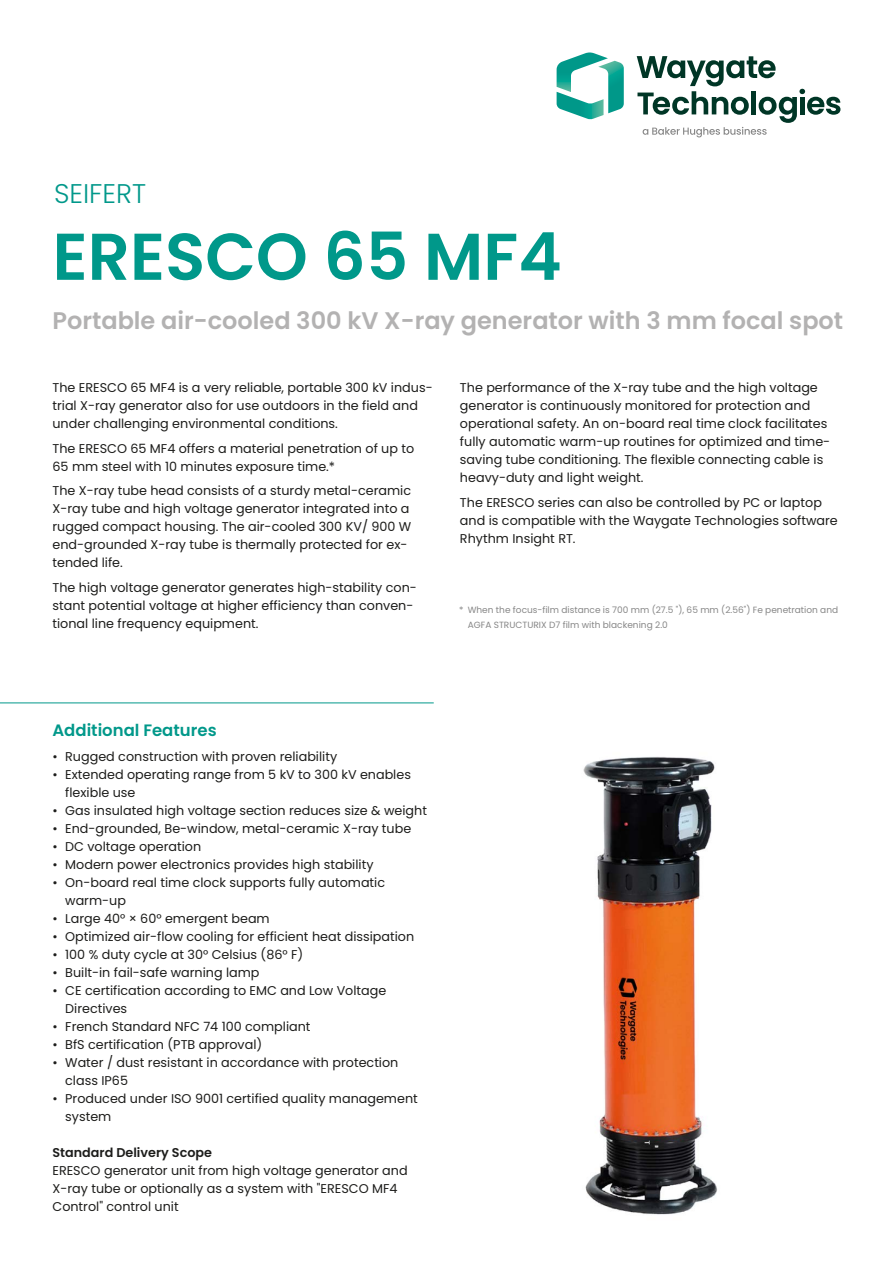
<style>
.page{position:relative;width:893px;height:1263px;background:#fff}
.page>*{position:absolute;margin:0;border:0;box-sizing:border-box;transform-origin:0 0}
.t1{font:600 66px "Poppins";color:#00988a}
.t2{font:300 27px "Poppins";color:#00988a}
.t3{font:600 24px "Poppins";color:#b3b2b2}
.t4{font:600 16.5px "Poppins";color:#00988a}
.t5{font:12.75px/18px "Poppins";color:#1d1d1b}
.t6{font:600 12.75px "Poppins";color:#1d1d1b}
.t7{font:9px/15px "Poppins";color:#878787}
</style>
<div class="page">
<hr style="left:0;top:702px;width:434px;height:1px;background:#00988a">
<svg style="left:557px;top:52px;width:67px;height:67px"></svg>
<svg style="left:637px;top:56px;width:203px;height:81px"></svg>
<img style="left:583px;top:757px;width:135px;height:458px">
<h2 class="t2" style="left:54px;top:178px;width:93px">SEIFERT</h2>
<h1 class="t1" style="left:52px;top:218px;width:511px">ERESCO 65 MF4</h1>
<h3 class="t3" style="left:52px;top:307px;width:792px">Portable air-cooled 300 kV X-ray generator with 3 mm focal spot</h3>
<p class="t5" style="left:52px;top:378px;width:382px">The ERESCO 65 MF4 is a very reliable, portable 300 kV indus&shy;trial X-ray generator also for use outdoors in the field and under challenging environmental conditions.</p>
<p class="t5" style="left:52px;top:439px;width:363px">The ERESCO 65 MF4 offers a material penetration of up to<br>65 mm steel with 10 minutes exposure time.*</p>
<p class="t5" style="left:52px;top:482px;width:360px">The X-ray tube head consists of a sturdy metal-ceramic X-ray tube and high voltage generator integrated into a rugged compact housing. The air-cooled 300 KV/ 900 W end-grounded X-ray tube is thermally protected for ex&shy;tended life.</p>
<p class="t5" style="left:52px;top:579px;width:366px">The high voltage generator generates high-stability con&shy;stant potential voltage at higher efficiency than conven&shy;tional line frequency equipment.</p>
<p class="t5" style="left:460px;top:379px;width:372px">The performance of the X-ray tube and the high voltage generator is continuously monitored for protection and operational safety. An on-board real time clock facilitates fully automatic warm-up routines for optimized and time&shy;saving tube conditioning. The flexible connecting cable is heavy-duty and light weight.</p>
<p class="t5" style="left:460px;top:493px;width:379px">The ERESCO series can also be controlled by PC or laptop and is compatible with the Waygate Technologies software<br>Rhythm Insight RT.</p>
<p class="t7" style="left:468px;top:602px;width:372px;text-indent:-9px">* When the focus-film distance is 700 mm (27.5 "), 65 mm (2.56") Fe penetration and<br>AGFA STRUCTURIX D7 film with blackening 2.0</p>
<p class="t4" style="left:52px;top:721px;width:166px">Additional Features</p>
<p class="t5" style="left:52px;top:747px;width:286px">• Rugged construction with proven reliability</p>
<p class="t5" style="left:65px;top:765px;width:347px;text-indent:-13px">• Extended operating range from 5 kV to 300 kV enables flexible use</p>
<p class="t5" style="left:52px;top:801px;width:376px">• Gas insulated high voltage section reduces size &amp; weight</p>
<p class="t5" style="left:52px;top:819px;width:360px">• End-grounded, Be-window, metal-ceramic X-ray tube</p>
<p class="t5" style="left:52px;top:837px;width:150px">• DC voltage operation</p>
<p class="t5" style="left:52px;top:855px;width:323px">• Modern power electronics provides high stability</p>
<p class="t5" style="left:65px;top:873px;width:321px;text-indent:-13px">• On-board real time clock supports fully automatic warm-up</p>
<p class="t5" style="left:52px;top:909px;width:219px">• Large 40° × 60° emergent beam</p>
<p class="t5" style="left:52px;top:927px;width:363px">• Optimized air-flow cooling for efficient heat dissipation</p>
<p class="t5" style="left:52px;top:945px;width:252px">• 100 % duty cycle at 30° Celsius (86° F)</p>
<p class="t5" style="left:52px;top:963px;width:209px">• Built-in fail-safe warning lamp</p>
<p class="t5" style="left:65px;top:981px;width:323px;text-indent:-13px">• CE certification according to EMC and Low Voltage<br>Directives</p>
<p class="t5" style="left:52px;top:1017px;width:260px">• French Standard NFC 74 100 compliant</p>
<p class="t5" style="left:52px;top:1035px;width:211px">• BfS certification (PTB approval)</p>
<p class="t5" style="left:65px;top:1053px;width:335px;text-indent:-13px">• Water / dust resistant in accordance with protection class IP65</p>
<p class="t5" style="left:65px;top:1090px;width:354px;text-indent:-13px">• Produced under ISO 9001 certified quality management system</p>
<p class="t6" style="left:52px;top:1145px;width:161px">Standard Delivery Scope</p>
<p class="t5" style="left:52px;top:1162px;width:357px">ERESCO generator unit from high voltage generator and<br>X-ray tube or optionally as a system with "ERESCO MF4<br>Control" control unit</p>
</div>
